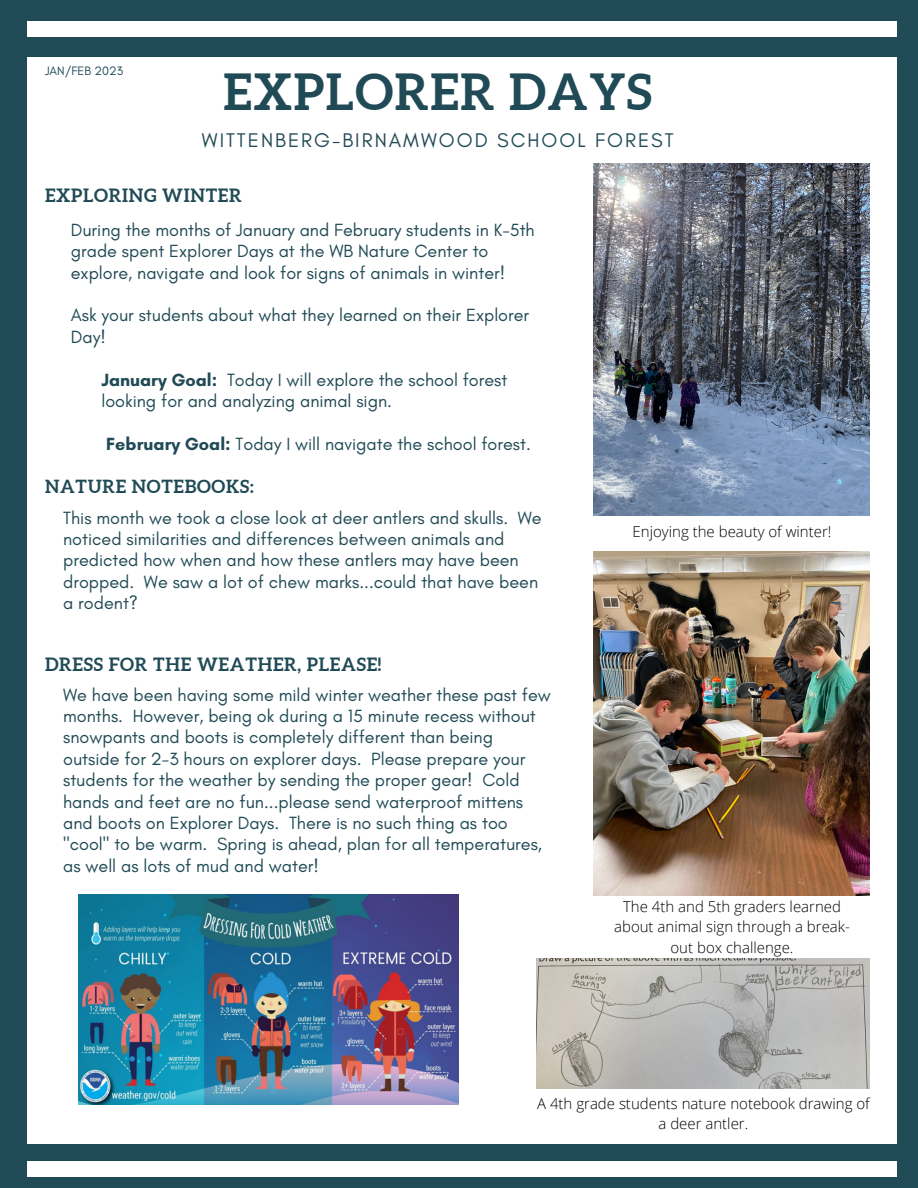
<style>
.page{position:relative;width:918px;height:1188px;background:#204a55}
.page>*{position:absolute;margin:0;border:0;box-sizing:border-box;transform-origin:0 0}
.t1{font:700 49.8px "Aleo";letter-spacing:.03em;color:#204a55}
.t2{font:20.1px "Glacial Indifference";letter-spacing:.1em;color:#204a55}
.t3{font:700 18.3px "Aleo";letter-spacing:.04em;color:#204a55}
.t4{font:700 18.15px "Aleo";letter-spacing:.04em;color:#204a55}
.t5{font:18px/21.3px "Glacial Indifference";color:#204a55}
.t6{font:300 15px/20.2px "Open Sans";color:#000;text-align:center}
.t7{font:12.45px "Glacial Indifference";color:#204a55}
.s1{font-weight:700}
</style>
<div class="page">
<div style="left:27px;top:21px;width:869px;height:1156px;background:#fff"></div>
<div style="left:20px;top:37px;width:898px;height:19px;background:#204a55"></div>
<div style="left:0;top:1144px;width:897px;height:17px;background:#204a55"></div>
<img style="left:594px;top:163px;width:276px;height:352px">
<img style="left:78px;top:895px;width:380px;height:209px">
<img style="left:594px;top:551px;width:276px;height:344px">
<img style="left:537px;top:959px;width:333px;height:129px">
<p class="t7" style="left:45px;top:63px;width:80px">JAN/FEB 2023</p>
<h1 class="t1" style="left:223px;top:63px;width:430px">EXPLORER DAYS</h1>
<p class="t2" style="left:202px;top:128px;width:473px">WITTENBERG-BIRNAMWOOD SCHOOL FOREST</p>
<p class="t3" style="left:45px;top:185px;width:198px">EXPLORING WINTER</p>
<p class="t5" style="left:71px;top:219px;width:465px">During the months of January and February students in K-5th grade spent Explorer Days at the WB Nature Center to explore, navigate and look for signs of animals in winter!</p>
<p class="t5" style="left:71px;top:304px;width:460px">Ask your students about what they learned on their Explorer<br>Day!</p>
<p class="t5" style="left:101px;top:369px;width:407px"><span class="s1">January Goal:</span> Today I will explore the school forest looking for and analyzing animal sign.</p>
<p class="t5" style="left:106px;top:433px;width:426px"><span class="s1">February Goal:</span> Today I will navigate the school forest.</p>
<p class="t4" style="left:45px;top:476px;width:210px">NATURE NOTEBOOKS:</p>
<p class="t5" style="left:63px;top:507px;width:480px">This month we took a close look at deer antlers and skulls. We noticed similarities and differences between animals and predicted how when and how these antlers may have been dropped. We saw a lot of chew marks...could that have been a rodent?</p>
<p class="t3" style="left:45px;top:654px;width:338px">DRESS FOR THE WEATHER, PLEASE!</p>
<p class="t5" style="left:63px;top:684px;width:489px">We have been having some mild winter weather these past few months. However, being ok during a 15 minute recess without snowpants and boots is completely different than being outside for 2-3 hours on explorer days. Please prepare your students for the weather by sending the proper gear! Cold hands and feet are no fun...please send waterproof mittens and boots on Explorer Days. There is no such thing as too "cool" to be warm. Spring is ahead, plan for all temperatures, as well as lots of mud and water!</p>
<p class="t6" style="left:633px;top:521px;width:200px">Enjoying the beauty of winter!</p>
<p class="t6" style="left:614px;top:896px;width:237px">The 4th and 5th graders learned about animal sign through a break&shy;out box challenge.</p>
<p class="t6" style="left:537px;top:1093px;width:334px">A 4th grade students nature notebook drawing of a deer antler.</p>
</div>
